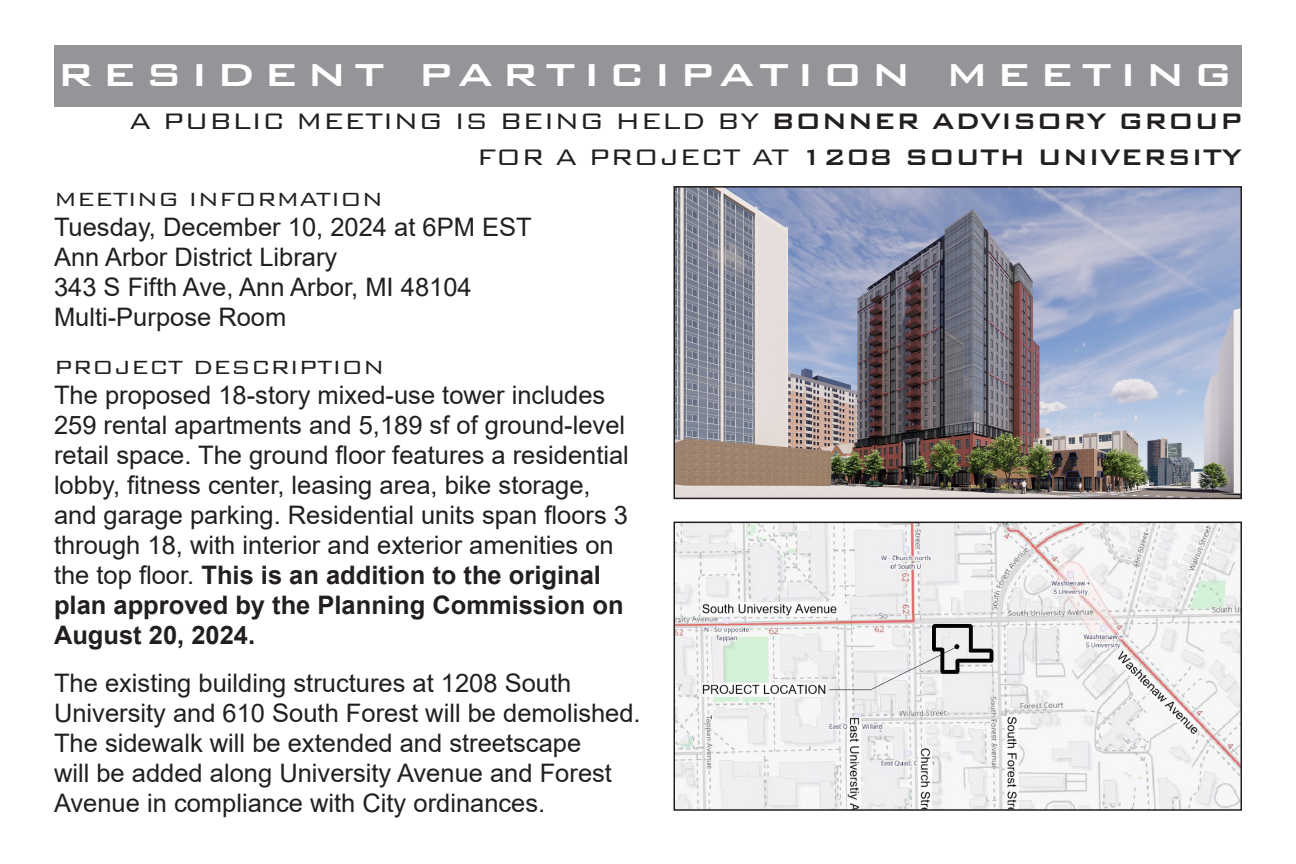
<style>
.page{position:relative;width:1296px;height:864px;background:#fff}
.page>*{position:absolute;margin:0;border:0;box-sizing:border-box;transform-origin:0 0}
.t1{font:500 42.3px "Bank Gothic BT";letter-spacing:.16em;color:#fff;scale:1.11 1}
.t2{font:300 30px "Bank Gothic BT";color:#231f20}
.t3{font:500 30px "Bank Gothic BT";color:#231f20}
.t4{font:25.5px/30px "Arial";color:#231f20}
.t5{font:300 25.5px "Bank Gothic BT";color:#231f20}
.s1{font-weight:500}
.s2{font-weight:300}
.s3{font-weight:700}
</style>
<div class="page">
<div style="left:54px;top:45px;width:1188px;height:61px;background:#939598"></div>
<img style="left:677px;top:189px;width:562px;height:307px">
<div style="left:674px;top:186px;width:568px;height:313px;border:2px solid #231f20"></div>
<img style="left:677px;top:525px;width:562px;height:283px">
<div style="left:674px;top:522px;width:568px;height:289px;border:2px solid #231f20"></div>
<p class="t1" style="left:57px;top:52px;width:1062px">RESIDENT PARTICIPATION MEETING</p>
<p class="t2" style="left:129px;top:105px;width:1114px">A PUBLIC MEETING IS BEING HELD BY <span class="s1">BONNER ADVISORY GROUP</span></p>
<p class="t3" style="left:477px;top:141px;width:767px"><span class="s2">FOR A PROJECT AT</span> 1208 SOUTH UNIVERSITY</p>
<p class="t5" style="left:54px;top:186px;width:331px">MEETING INFORMATION</p>
<p class="t4" style="left:54px;top:212px;width:479px">Tuesday, December 10, 2024 at 6PM EST</p>
<p class="t4" style="left:54px;top:242px;width:285px">Ann Arbor District Library</p>
<p class="t4" style="left:54px;top:272px;width:419px">343 S Fifth Ave, Ann Arbor, MI 48104</p>
<p class="t4" style="left:54px;top:302px;width:234px">Multi-Purpose Room</p>
<p class="t5" style="left:54px;top:354px;width:332px">PROJECT DESCRIPTION</p>
<p class="t4" style="left:54px;top:380px;width:576px">The proposed 18-story mixed-use tower includes 259 rental apartments and 5,189 sf of ground-level retail space. The ground floor features a residential lobby, fitness center, leasing area, bike storage, and garage parking. Residential units span floors 3 through 18, with interior and exterior amenities on the top floor. <span class="s3">This is an addition to the original plan approved by the Planning Commission on August 20, 2024.</span></p>
<p class="t4" style="left:54px;top:668px;width:588px">The existing building structures at 1208 South University and 610 South Forest will be demolished.<br>The sidewalk will be extended and streetscape<br>will be added along University Avenue and Forest Avenue in compliance with City ordinances.</p>
</div>
